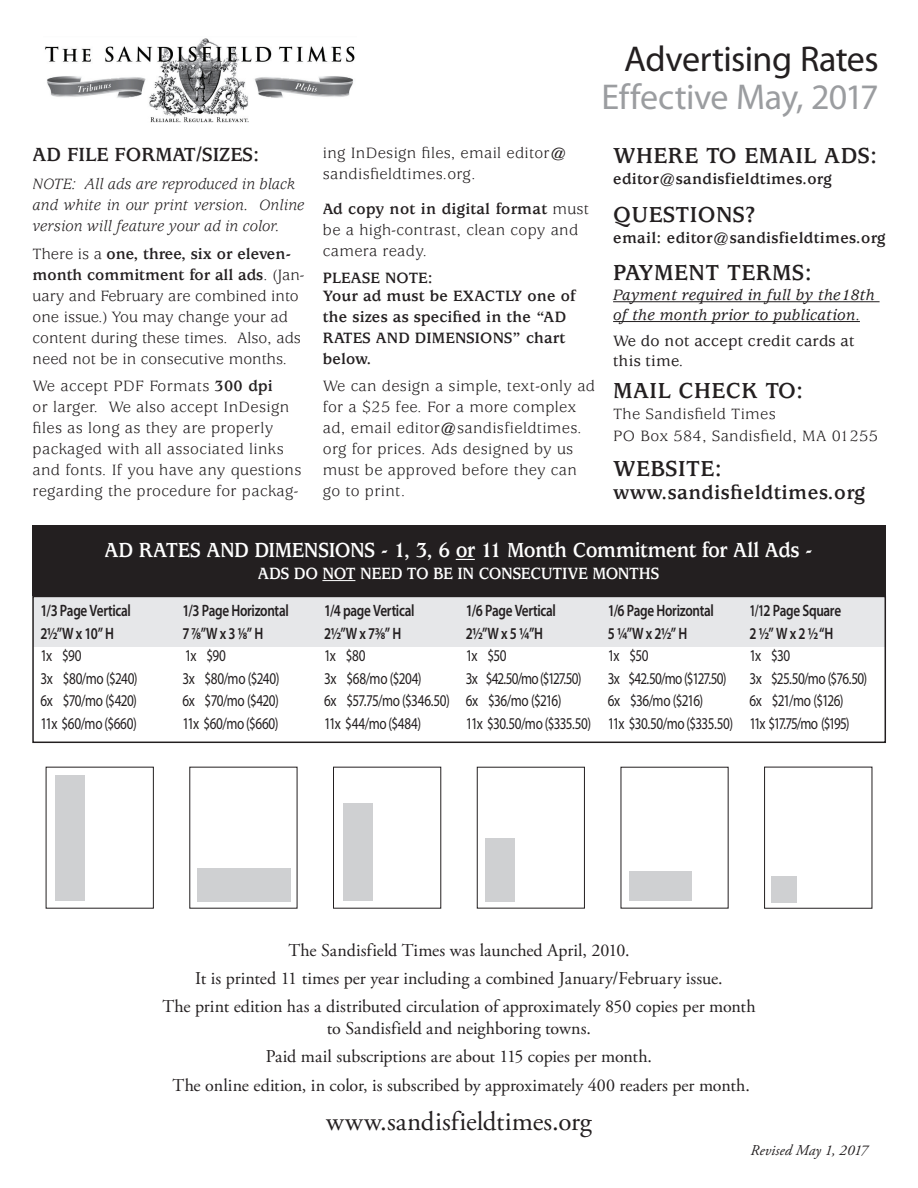
<style>
.page{position:relative;width:918px;height:1188px;background:#fff}
.page>*{position:absolute;margin:0;border:0;box-sizing:border-box;transform-origin:0 0}
.t1{font:36px "Myriad Pro";letter-spacing:-.015em;color:#9b9da0}
.t2{font:36px "Myriad Pro";letter-spacing:-.015em;color:#231f20}
.t3{font:27px "Adobe Garamond Pro";color:#231f20}
.t4{font:700 24px "Usherwood Std";letter-spacing:.02em;color:#231f20}
.t5{font:700 22.5px "Usherwood Std";letter-spacing:-.025em;color:#fff;scale:.95 1}
.t6{font:700 21px "Usherwood Std";letter-spacing:.02em;color:#231f20}
.t7{font:700 21px "Usherwood Std";color:#231f20}
.t8{font:18px/21.6px "Adobe Garamond Pro";color:#231f20;text-align:center}
.t9{font:700 18px "Usherwood Std";letter-spacing:-.015em;color:#fff;scale:.95 1}
.t10{font:16.5px/21px "Usherwood Std";letter-spacing:.02em;color:#231f20}
.t11{font:16.5px "Myriad Pro";letter-spacing:-.04em;color:#231f20;scale:.8 1}
.t12{font:16.5px/21px "Usherwood Std";color:#231f20}
.t13{font:600 16.5px "Myriad Pro";letter-spacing:-.025em;color:#231f20;scale:.8 1}
.t14{font:700 16.5px/21px "Usherwood Std";letter-spacing:.01em;color:#231f20}
.t15{font:italic 16.5px/21px "Usherwood Std";color:#231f20}
.t16{font:italic 500 16.5px/19.8px "Usherwood Std";letter-spacing:.02em;color:#231f20}
.t17{font:500 16.5px/19.8px "Usherwood Std";letter-spacing:.02em;color:#231f20}
.t18{font:16.5px "Myriad Pro";letter-spacing:-.02em;color:#231f20;scale:.8 1}
.t19{font:16.5px "Myriad Pro";letter-spacing:-.065em;color:#231f20;scale:.8 1}
.t20{font:16.5px "Myriad Pro";letter-spacing:-.11em;color:#231f20;scale:.8 1}
.t21{font:16.5px "Myriad Pro";letter-spacing:-.015em;color:#231f20;scale:.8 1}
.t22{font:600 16.5px "Myriad Pro";letter-spacing:-.025em;color:#231f20;scale:.71 1}
.t23{font:italic 15px "Adobe Garamond Pro";letter-spacing:.005em;color:#231f20}
.s1{font-weight:700}
</style>
<div class="page">
<div style="left:33px;top:596px;width:852px;height:51px;background:#e6e7e9"></div>
<img style="left:45px;top:38px;width:310px;height:85px">
<div style="left:32px;top:596px;width:854px;height:147px;border:2px solid #231f20"></div>
<hr style="left:613px;top:301px;width:267px;height:1px;background:#231f20">
<hr style="left:613px;top:321px;width:247px;height:1px;background:#231f20">
<div style="left:32px;top:525px;width:853px;height:71px;background:#231f20"></div>
<svg style="left:456px;top:559px;width:19px;height:1px"></svg>
<hr style="left:322px;top:580px;width:33px;height:1px;background:#fff">
<div style="left:477px;top:767px;width:108px;height:142px;border:1px solid #231f20"></div>
<div style="left:486px;top:838px;width:29px;height:64px;background:#cfd0d2"></div>
<div style="left:629px;top:871px;width:63px;height:30px;background:#cfd0d2"></div>
<div style="left:56px;top:775px;width:29px;height:125px;background:#cfd0d2"></div>
<div style="left:198px;top:869px;width:93px;height:33px;background:#cfd0d2"></div>
<div style="left:771px;top:876px;width:26px;height:26px;background:#cfd0d2"></div>
<div style="left:764px;top:767px;width:108px;height:142px;border:1px solid #231f20"></div>
<div style="left:343px;top:803px;width:29px;height:97px;background:#cfd0d2"></div>
<p class="t2" style="left:624px;top:37px;width:256px">Advertising Rates</p>
<p class="t1" style="left:601px;top:74px;width:279px">Effective May, 2017</p>
<p class="t7" style="left:33px;top:143px;width:228px">AD FILE FORMAT/SIZES:</p>
<p class="t15" style="left:33px;top:174px;width:273px">NOTE: All ads are reproduced in black and white in our print version. Online version will feature your ad in color.</p>
<p class="t12" style="left:33px;top:244px;width:273px">There is a <span class="s1">one, three, six or eleven&shy;month commitment for all ads</span>. (Jan&shy;uary and February are combined into one issue.) You may change your ad content during these times. Also, ads need not be in consecutive months.</p>
<p class="t10" style="left:33px;top:376px;width:270px">We accept PDF Formats <span class="s1">300 dpi<br></span>or larger. We also accept InDesign files as long as they are properly packaged with all associated links and fonts. If you have any questions regarding the procedure for packag-</p>
<p class="t10" style="left:323px;top:143px;width:245px">ing InDesign files, email editor@ sandisfieldtimes.org.</p>
<p class="t10" style="left:323px;top:199px;width:268px"><span class="s1">Ad copy not in digital format</span> must be a high-contrast, clean copy and camera ready.</p>
<p class="t14" style="left:323px;top:268px;width:111px">PLEASE NOTE:</p>
<p class="t14" style="left:323px;top:286px;width:254px">Your ad must be EXACTLY one of the sizes as specified in the “AD<br>RATES AND DIMENSIONS” chart below.</p>
<p class="t10" style="left:323px;top:376px;width:274px">We can design a simple, text-only ad for a $25 fee. For a more complex ad, email editor@sandisfieldtimes. org for prices. Ads designed by us must be approved before they can go to print.</p>
<p class="t4" style="left:613px;top:143px;width:266px">WHERE TO EMAIL ADS:</p>
<p class="t14" style="left:613px;top:169px;width:220px">editor@sandisfieldtimes.org</p>
<p class="t4" style="left:613px;top:201px;width:144px">QUESTIONS?</p>
<p class="t14" style="left:613px;top:228px;width:274px">email: editor@sandisfieldtimes.org</p>
<p class="t4" style="left:613px;top:260px;width:200px">PAYMENT TERMS:</p>
<p class="t16" style="left:613px;top:285px;width:263px">Payment required in full by the 18th of the month prior to publication.</p>
<p class="t17" style="left:613px;top:332px;width:243px">We do not accept credit cards at this time.</p>
<p class="t4" style="left:613px;top:378px;width:192px">MAIL CHECK TO:</p>
<p class="t10" style="left:613px;top:404px;width:164px">The Sandisfield Times</p>
<p class="t10" style="left:613px;top:425px;width:266px">PO Box 584, Sandisfield, MA 01255</p>
<p class="t4" style="left:613px;top:456px;width:110px">WEBSITE:</p>
<p class="t6" style="left:613px;top:481px;width:253px">www.sandisfieldtimes.org</p>
<p class="t5" style="left:104px;top:538px;width:747px">AD RATES AND DIMENSIONS - 1, 3, 6 or 11 Month Commitment for All Ads -</p>
<p class="t9" style="left:258px;top:563px;width:424px">ADS DO NOT NEED TO BE IN CONSECUTIVE MONTHS</p>
<p class="t13" style="left:41px;top:600px;width:114px">1/3 Page Vertical</p>
<p class="t13" style="left:41px;top:623px;width:94px">21/2”W x 10” H</p>
<p class="t11" style="left:41px;top:646px;width:53px">1x $90</p>
<p class="t11" style="left:41px;top:668px;width:123px">3x $80/mo ($240)</p>
<p class="t11" style="left:41px;top:691px;width:122px">6x $70/mo ($420)</p>
<p class="t18" style="left:41px;top:713px;width:122px">11x $60/mo ($660)</p>
<p class="t13" style="left:182px;top:600px;width:135px">1/3 Page Horizontal</p>
<p class="t13" style="left:182px;top:623px;width:103px">7 7/8”W x 3 1/8” H</p>
<p class="t11" style="left:185px;top:646px;width:53px">1x $90</p>
<p class="t11" style="left:182px;top:668px;width:123px">3x $80/mo ($240)</p>
<p class="t11" style="left:182px;top:691px;width:122px">6x $70/mo ($420)</p>
<p class="t18" style="left:182px;top:713px;width:122px">11x $60/mo ($660)</p>
<p class="t13" style="left:324px;top:600px;width:115px">1/4 page Vertical</p>
<p class="t13" style="left:324px;top:623px;width:98px">21/2”W x 73/8” H</p>
<p class="t11" style="left:324px;top:646px;width:53px">1x $80</p>
<p class="t11" style="left:324px;top:668px;width:123px">3x $68/mo ($204)</p>
<p class="t11" style="left:324px;top:691px;width:159px">6x $57.75/mo ($346.50)</p>
<p class="t21" style="left:324px;top:713px;width:123px">11x $44/mo ($484)</p>
<p class="t13" style="left:466px;top:600px;width:114px">1/6 Page Vertical</p>
<p class="t13" style="left:466px;top:623px;width:98px">21/2”W x 5 1/4”H</p>
<p class="t11" style="left:466px;top:646px;width:53px">1x $50</p>
<p class="t19" style="left:466px;top:668px;width:146px">3x $42.50/mo ($127.50)</p>
<p class="t11" style="left:466px;top:691px;width:121px">6x $36/mo ($216)</p>
<p class="t11" style="left:466px;top:713px;width:158px">11x $30.50/mo ($335.50)</p>
<p class="t13" style="left:608px;top:600px;width:134px">1/6 Page Horizontal</p>
<p class="t13" style="left:608px;top:623px;width:101px">5 1/4”W x 21/2” H</p>
<p class="t11" style="left:608px;top:646px;width:53px">1x $50</p>
<p class="t11" style="left:608px;top:668px;width:150px">3x $42.50/mo ($127.50)</p>
<p class="t11" style="left:608px;top:691px;width:121px">6x $36/mo ($216)</p>
<p class="t11" style="left:608px;top:713px;width:158px">11x $30.50/mo ($335.50)</p>
<p class="t22" style="left:749px;top:600px;width:131px">1/12 Page Square</p>
<p class="t13" style="left:749px;top:623px;width:106px">2 1/2” W x 2 1/2 “H</p>
<p class="t11" style="left:749px;top:646px;width:53px">1x $30</p>
<p class="t11" style="left:749px;top:668px;width:149px">3x $25.50/mo ($76.50)</p>
<p class="t11" style="left:749px;top:691px;width:119px">6x $21/mo ($126)</p>
<p class="t20" style="left:749px;top:713px;width:127px">11x $17.75/mo ($195)</p>
<p class="t8" style="left:288px;top:940px;width:343px">The Sandisfield Times was launched April, 2010.</p>
<p class="t8" style="left:195px;top:968px;width:529px">It is printed 11 times per year including a combined January/February issue.</p>
<p class="t8" style="left:162px;top:996px;width:595px">The print edition has a distributed circulation of approximately 850 copies per month to Sandisfield and neighboring towns.</p>
<p class="t8" style="left:266px;top:1046px;width:388px">Paid mail subscriptions are about 115 copies per month.</p>
<p class="t8" style="left:173px;top:1075px;width:579px">The online edition, in color, is subscribed by approximately 400 readers per month.</p>
<p class="t3" style="left:326px;top:1105px;width:267px">www.sandisfieldtimes.org</p>
<p class="t23" style="left:751px;top:1141px;width:119px">Revised May 1, 2017</p>
</div>
